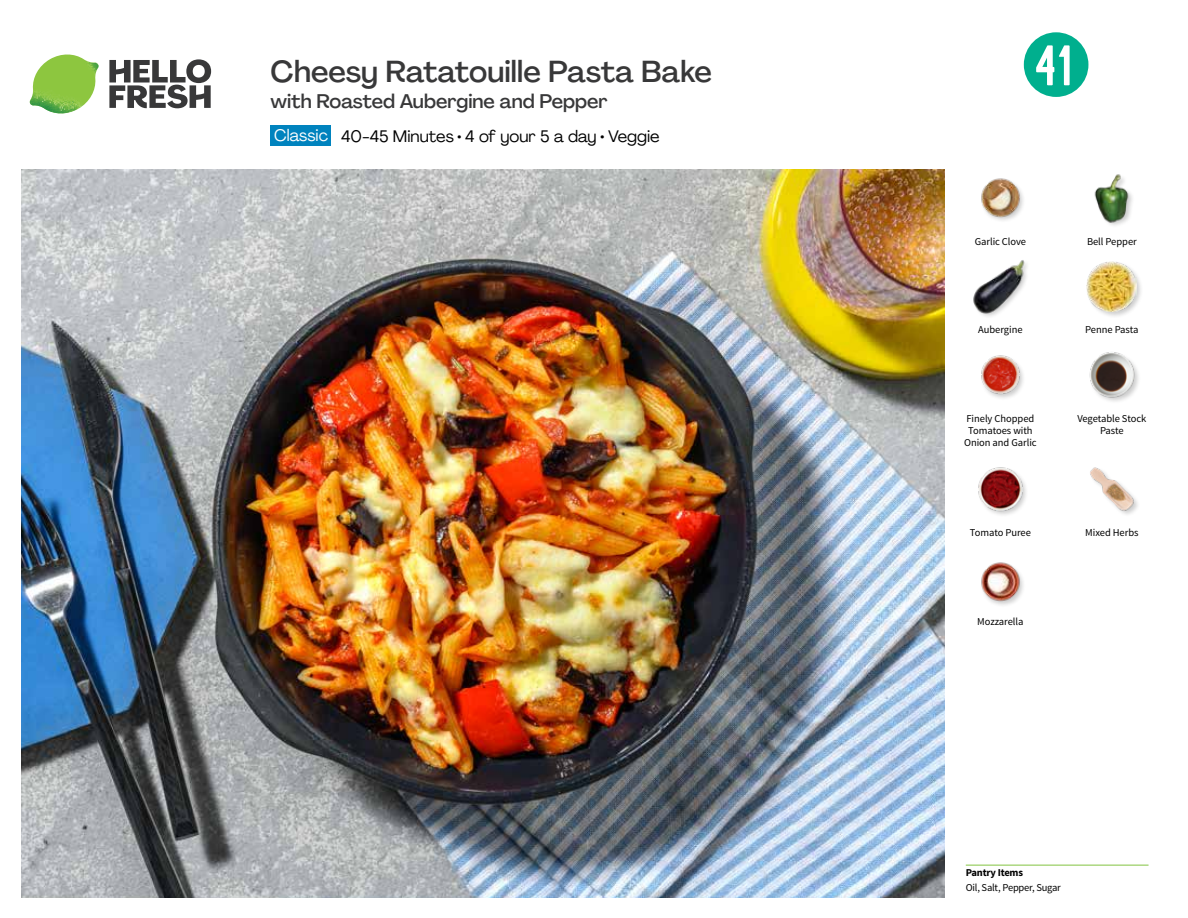
<style>
.page{position:relative;width:1188px;height:918px;background:#fff}
.page>*{position:absolute;margin:0;border:0;box-sizing:border-box;transform-origin:0 0}
.t1{font:57px "Kapra";color:#fff}
.t2{font:500 30px "Agrandir";color:#383839}
.t3{font:500 19.5px "Agrandir";color:#383839}
.t4{font:16.5px "Agrandir";color:#000}
.t5{font:16.5px "Agrandir";color:#fff}
.t6{font:10.5px/12px "Source Sans Pro";letter-spacing:-.005em;color:#000;text-align:center}
.t7{font:700 10.5px "Source Sans Pro";letter-spacing:-.02em;color:#000}
</style>
<div class="page">
<svg style="left:109px;top:59px;width:102px;height:49px"></svg>
<img style="left:30px;top:55px;width:69px;height:59px">
<img style="left:21px;top:170px;width:924px;height:728px">
<hr style="left:966px;top:865px;width:183px;height:1px;background:#82c341">
<div style="left:271px;top:126px;width:60px;height:20px;background:#0083be"></div>
<img style="left:981px;top:562px;width:42px;height:43px">
<img style="left:981px;top:355px;width:42px;height:43px">
<img style="left:978px;top:467px;width:48px;height:48px">
<img style="left:1090px;top:467px;width:48px;height:48px">
<img style="left:1089px;top:352px;width:50px;height:50px">
<img style="left:981px;top:178px;width:42px;height:43px">
<img style="left:973px;top:260px;width:54px;height:55px">
<div style="left:1086px;top:261px;width:58px;height:58px;background:#000;opacity:.2"></div>
<img style="left:1086px;top:262px;width:50px;height:50px">
<img style="left:1094px;top:174px;width:38px;height:52px">
<svg style="left:1023px;top:32px;width:66px;height:65px"></svg>
<h2 class="t2" style="left:271px;top:53px;width:443px">Cheesy Ratatouille Pasta Bake</h2>
<h3 class="t3" style="left:271px;top:89px;width:339px">with Roasted Aubergine and Pepper</h3>
<h3 class="t5" style="left:274px;top:125px;width:55px">Classic</h3>
<h3 class="t4" style="left:341px;top:126px;width:320px">40-45 Minutes • 4 of your 5 a day • Veggie</h3>
<h1 class="t1" style="left:1036px;top:33px;width:38px">41</h1>
<p class="t6" style="left:975px;top:235px;width:53px">Garlic Clove</p>
<p class="t6" style="left:1087px;top:235px;width:51px">Bell Pepper</p>
<p class="t6" style="left:978px;top:324px;width:46px">Aubergine</p>
<p class="t6" style="left:1085px;top:324px;width:55px">Penne Pasta</p>
<p class="t6" style="left:964px;top:413px;width:74px">Finely Chopped<br>Tomatoes with<br>Onion and Garlic</p>
<p class="t6" style="left:1077px;top:413px;width:71px">Vegetable Stock<br>Paste</p>
<p class="t6" style="left:970px;top:527px;width:63px">Tomato Puree</p>
<p class="t6" style="left:1085px;top:527px;width:55px">Mixed Herbs</p>
<p class="t6" style="left:977px;top:616px;width:48px">Mozzarella</p>
<p class="t7" style="left:966px;top:866px;width:59px">Pantry Items</p>
<p class="t6" style="left:966px;top:881px;width:97px">Oil, Salt, Pepper, Sugar</p>
</div>
